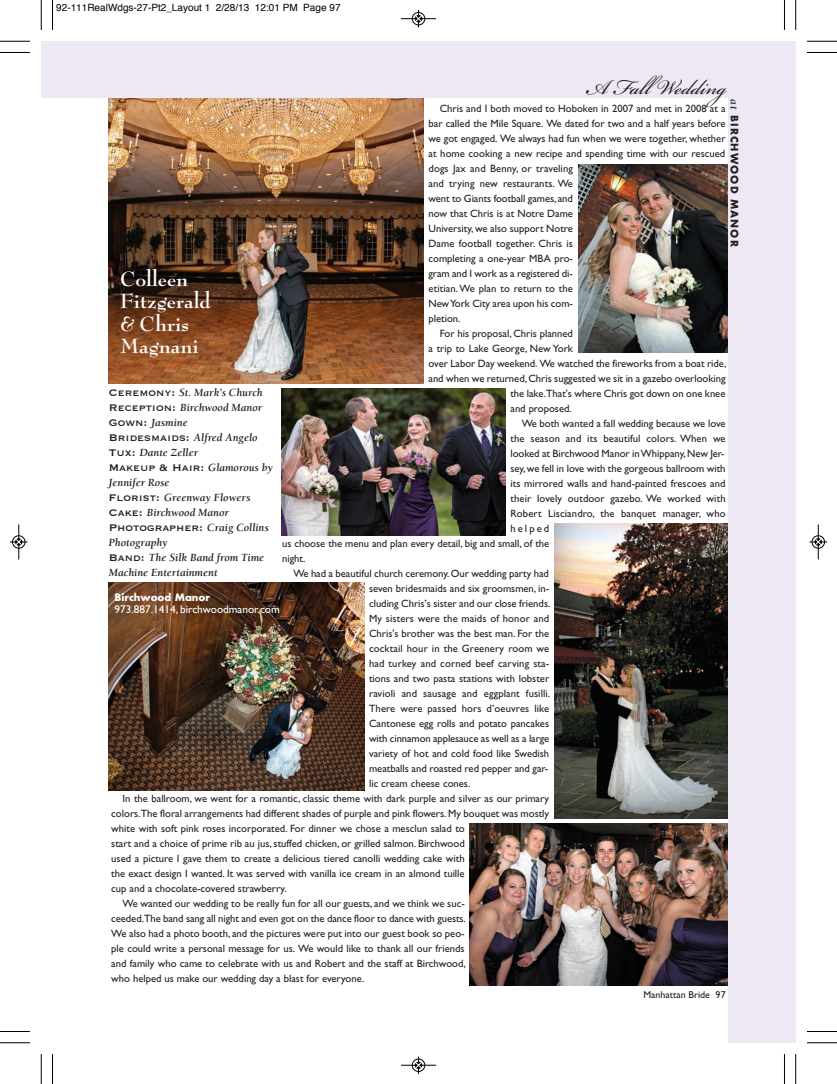
<style>
.page{position:relative;width:837px;height:1084px;background:#fff}
.page>*{position:absolute;margin:0;border:0;box-sizing:border-box;transform-origin:0 0}
.t1{font:32.5px "Bickham Script MM 400 wt";color:#231f20}
.t2{font:700 22.5px/22.5px "Bernhard Modern";color:#fff}
.t3{font:12.5px "Copperplate";color:#231f20}
.t4{font:italic 700 11.25px/15px "Berkeley";color:#231f20}
.t5{font:11.25px "Gill Sans";color:#fff}
.t6{font:11.25px "Futura Bld";letter-spacing:.1em;color:#231f20}
.t7{font:11.25px "Futura Bld";color:#fff}
.t8{font:10.62px "Gill Sans";color:#231f20}
.t9{font:10px "Helvetica";color:#000}
.t10{font:10px "Gill Sans";color:#231f20}
.s1{font-family:"Berkeley";font-weight:700;font-style:italic}
.s2{font-family:"Copperplate";font-weight:400;font-style:normal;font-size:12.5px}
.s3{font-family:"Berkeley";font-weight:700;font-style:italic;font-size:11.25px}
</style>
<div class="page">
<img style="left:109px;top:98px;width:314px;height:285px">
<img style="left:578px;top:164px;width:149px;height:188px">
<img style="left:469px;top:823px;width:258px;height:163px">
<img style="left:109px;top:582px;width:255px;height:208px">
<img style="left:281px;top:389px;width:224px;height:146px">
<img style="left:554px;top:524px;width:173px;height:294px">
<div style="left:727px;top:41px;width:68px;height:1001px;background:#ede8f3"></div>
<div style="left:41px;top:41px;width:701px;height:57px;background:#ede8f3"></div>
<hr style="left:52px;top:0;width:1px;height:30px;background:#000">
<hr style="left:0;top:52px;width:30px;height:1px;background:#000">
<hr style="left:784px;top:0;width:1px;height:30px;background:#000">
<hr style="left:806px;top:52px;width:30px;height:1px;background:#000">
<hr style="left:52px;top:1054px;width:1px;height:30px;background:#000">
<hr style="left:0;top:1031px;width:30px;height:1px;background:#000">
<hr style="left:784px;top:1054px;width:1px;height:30px;background:#000">
<hr style="left:806px;top:1031px;width:30px;height:1px;background:#000">
<hr style="left:41px;top:0;width:1px;height:30px;background:#000">
<hr style="left:0;top:41px;width:30px;height:1px;background:#000">
<hr style="left:795px;top:0;width:1px;height:30px;background:#000">
<hr style="left:806px;top:41px;width:30px;height:1px;background:#000">
<hr style="left:41px;top:1054px;width:1px;height:30px;background:#000">
<hr style="left:0;top:1042px;width:30px;height:1px;background:#000">
<hr style="left:795px;top:1054px;width:1px;height:30px;background:#000">
<hr style="left:806px;top:1042px;width:30px;height:1px;background:#000">
<div style="left:411px;top:12px;width:14px;height:13px;border:1px solid #fff;border-radius:50%"></div>
<hr style="left:401px;top:18px;width:35px;height:1px;background:#000">
<div style="left:412px;top:12px;width:13px;height:13px;border:1px solid #000;border-radius:50%"></div>
<svg style="left:415px;top:10px;width:6px;height:17px"></svg>
<div style="left:411px;top:1058px;width:14px;height:14px;border:1px solid #fff;border-radius:50%"></div>
<hr style="left:401px;top:1065px;width:35px;height:1px;background:#000">
<div style="left:412px;top:1059px;width:13px;height:12px;border:1px solid #000;border-radius:50%"></div>
<svg style="left:415px;top:1056px;width:6px;height:18px"></svg>
<hr style="left:19px;top:524px;width:1px;height:35px;background:#000">
<div style="left:12px;top:535px;width:13px;height:13px;border:1px solid #000;border-radius:50%"></div>
<svg style="left:10px;top:539px;width:18px;height:6px"></svg>
<hr style="left:817px;top:524px;width:1px;height:35px;background:#000">
<div style="left:811px;top:535px;width:13px;height:13px;border:1px solid #000;border-radius:50%"></div>
<svg style="left:809px;top:539px;width:17px;height:6px"></svg>
<p class="t9" style="left:56px;top:4px;width:286px">92-111RealWdgs-27-Pt2_Layout 1 2/28/13 12:01 PM Page 97</p>
<h1 class="t1" style="left:585px;top:63px;width:143px">A Fall Wedding</h1>
<p class="t6" style="left:739px;top:99px;width:149px;rotate:90deg"><span class="s1">at</span> BIRCHWOOD MANOR</p>
<p class="t8" style="left:439px;top:104px;width:287px">Chris and I both moved to Hoboken in 2007 and met in 2008 at a</p>
<p class="t8" style="left:428px;top:119px;width:298px">bar called the Mile Square. We dated for two and a half years before</p>
<p class="t8" style="left:428px;top:134px;width:298px">we got engaged. We always had fun when we were together, whether</p>
<p class="t8" style="left:428px;top:149px;width:298px">at home cooking a new recipe and spending time with our rescued</p>
<p class="t8" style="left:428px;top:164px;width:146px">dogs Jax and Benny, or traveling</p>
<p class="t8" style="left:428px;top:179px;width:146px">and trying new restaurants. We</p>
<p class="t8" style="left:428px;top:194px;width:146px">went to Giants football games, and</p>
<p class="t8" style="left:428px;top:209px;width:146px">now that Chris is at Notre Dame</p>
<p class="t8" style="left:428px;top:224px;width:146px">University, we also support Notre</p>
<p class="t8" style="left:428px;top:239px;width:146px">Dame football together. Chris is</p>
<p class="t8" style="left:428px;top:254px;width:146px">completing a one-year MBA pro-</p>
<p class="t8" style="left:428px;top:269px;width:146px">gram and I work as a registered di-</p>
<p class="t8" style="left:428px;top:284px;width:146px">etitian. We plan to return to the</p>
<p class="t8" style="left:428px;top:299px;width:146px">New York City area upon his com-</p>
<p class="t8" style="left:428px;top:314px;width:34px">pletion.</p>
<p class="t8" style="left:439px;top:329px;width:135px">For his proposal, Chris planned</p>
<p class="t8" style="left:428px;top:344px;width:146px">a trip to Lake George, New York</p>
<p class="t8" style="left:428px;top:359px;width:299px">over Labor Day weekend. We watched the fireworks from a boat ride,</p>
<p class="t8" style="left:428px;top:374px;width:298px">and when we returned, Chris suggested we sit in a gazebo overlooking</p>
<p class="t8" style="left:510px;top:389px;width:216px">the lake.That's where Chris got down on one knee</p>
<p class="t8" style="left:510px;top:404px;width:63px">and proposed.</p>
<p class="t8" style="left:521px;top:419px;width:205px">We both wanted a fall wedding because we love</p>
<p class="t8" style="left:510px;top:434px;width:217px">the season and its beautiful colors. When we</p>
<p class="t8" style="left:510px;top:449px;width:216px">looked at Birchwood Manor in Whippany, New Jer-</p>
<p class="t8" style="left:510px;top:464px;width:216px">sey, we fell in love with the gorgeous ballroom with</p>
<p class="t8" style="left:510px;top:479px;width:216px">its mirrored walls and hand-painted frescoes and</p>
<p class="t8" style="left:510px;top:494px;width:216px">their lovely outdoor gazebo. We worked with</p>
<p class="t8" style="left:510px;top:509px;width:216px">Robert Lisciandro, the banquet manager, who</p>
<p class="t8" style="left:510px;top:524px;width:40px">helped</p>
<p class="t8" style="left:282px;top:539px;width:268px">us choose the menu and plan every detail, big and small, of the</p>
<p class="t8" style="left:282px;top:554px;width:25px">night.</p>
<p class="t8" style="left:293px;top:569px;width:257px">We had a beautiful church ceremony. Our wedding party had</p>
<p class="t8" style="left:369px;top:584px;width:182px">seven bridesmaids and six groomsmen, in-</p>
<p class="t8" style="left:369px;top:599px;width:183px">cluding Chris’s sister and our close friends.</p>
<p class="t8" style="left:369px;top:614px;width:181px">My sisters were the maids of honor and</p>
<p class="t8" style="left:369px;top:629px;width:181px">Chris's brother was the best man. For the</p>
<p class="t8" style="left:369px;top:644px;width:181px">cocktail hour in the Greenery room we</p>
<p class="t8" style="left:369px;top:659px;width:182px">had turkey and corned beef carving sta-</p>
<p class="t8" style="left:369px;top:674px;width:182px">tions and two pasta stations with lobster</p>
<p class="t8" style="left:369px;top:689px;width:183px">ravioli and sausage and eggplant fusilli.</p>
<p class="t8" style="left:369px;top:704px;width:181px">There were passed hors d’oeuvres like</p>
<p class="t8" style="left:369px;top:719px;width:181px">Cantonese egg rolls and potato pancakes</p>
<p class="t8" style="left:369px;top:734px;width:182px">with cinnamon applesauce as well as a large</p>
<p class="t8" style="left:369px;top:749px;width:182px">variety of hot and cold food like Swedish</p>
<p class="t8" style="left:369px;top:764px;width:181px">meatballs and roasted red pepper and gar-</p>
<p class="t8" style="left:369px;top:779px;width:103px">lic cream cheese cones.</p>
<p class="t8" style="left:122px;top:794px;width:428px">In the ballroom, we went for a romantic, classic theme with dark purple and silver as our primary</p>
<p class="t8" style="left:111px;top:809px;width:439px">colors.The floral arrangements had different shades of purple and pink flowers. My bouquet was mostly</p>
<p class="t8" style="left:111px;top:824px;width:355px">white with soft pink roses incorporated. For dinner we chose a mesclun salad to</p>
<p class="t8" style="left:111px;top:839px;width:355px">start and a choice of prime rib au jus, stuffed chicken, or grilled salmon. Birchwood</p>
<p class="t8" style="left:111px;top:854px;width:355px">used a picture I gave them to create a delicious tiered canolli wedding cake with</p>
<p class="t8" style="left:111px;top:869px;width:355px">the exact design I wanted. It was served with vanilla ice cream in an almond tuille</p>
<p class="t8" style="left:111px;top:884px;width:177px">cup and a chocolate-covered strawberry.</p>
<p class="t8" style="left:122px;top:899px;width:343px">We wanted our wedding to be really fun for all our guests, and we think we suc-</p>
<p class="t8" style="left:111px;top:914px;width:356px">ceeded.The band sang all night and even got on the dance floor to dance with guests.</p>
<p class="t8" style="left:111px;top:929px;width:355px">We also had a photo booth, and the pictures were put into our guest book so peo-</p>
<p class="t8" style="left:111px;top:944px;width:355px">ple could write a personal message for us. We would like to thank all our friends</p>
<p class="t8" style="left:111px;top:959px;width:356px">and family who came to celebrate with us and Robert and the staff at Birchwood,</p>
<p class="t8" style="left:111px;top:974px;width:254px">who helped us make our wedding day a blast for everyone.</p>
<h2 class="t2" style="left:120px;top:268px;width:92px">Colleen<br>Fitzgerald &amp; Chris<br>Magnani</h2>
<p class="t4" style="left:109px;top:386px;width:155px;text-align:justify"><span class="s2">Ceremony:</span> St. Mark’s Church <span class="s2">Reception:</span> Birchwood Manor <span class="s2">Gown:</span> Jasmine</p>
<p class="t3" style="left:109px;top:431px;width:150px">Bridesmaids: <span class="s3">Alfred Angelo</span></p>
<p class="t4" style="left:109px;top:446px;width:91px"><span class="s2">Tux:</span> Dante Zeller</p>
<p class="t3" style="left:109px;top:461px;width:165px">Makeup &amp; Hair: <span class="s3">Glamorous by</span></p>
<p class="t4" style="left:109px;top:476px;width:143px">Jennifer Rose<br><span class="s2">Florist:</span> Greenway Flowers<br><span class="s2">Cake:</span> Birchwood Manor</p>
<p class="t3" style="left:109px;top:521px;width:161px">Photographer: <span class="s3">Craig Collins</span></p>
<p class="t4" style="left:109px;top:536px;width:157px">Photography<br><span class="s2">Band:</span> The Silk Band from Time<br>Machine Entertainment</p>
<p class="t7" style="left:114px;top:592px;width:97px">Birchwood Manor</p>
<p class="t5" style="left:114px;top:605px;width:167px">973.887.1414, birchwoodmanor.com</p>
<p class="t10" style="left:643px;top:990px;width:84px">Manhattan Bride 97</p>
</div>
